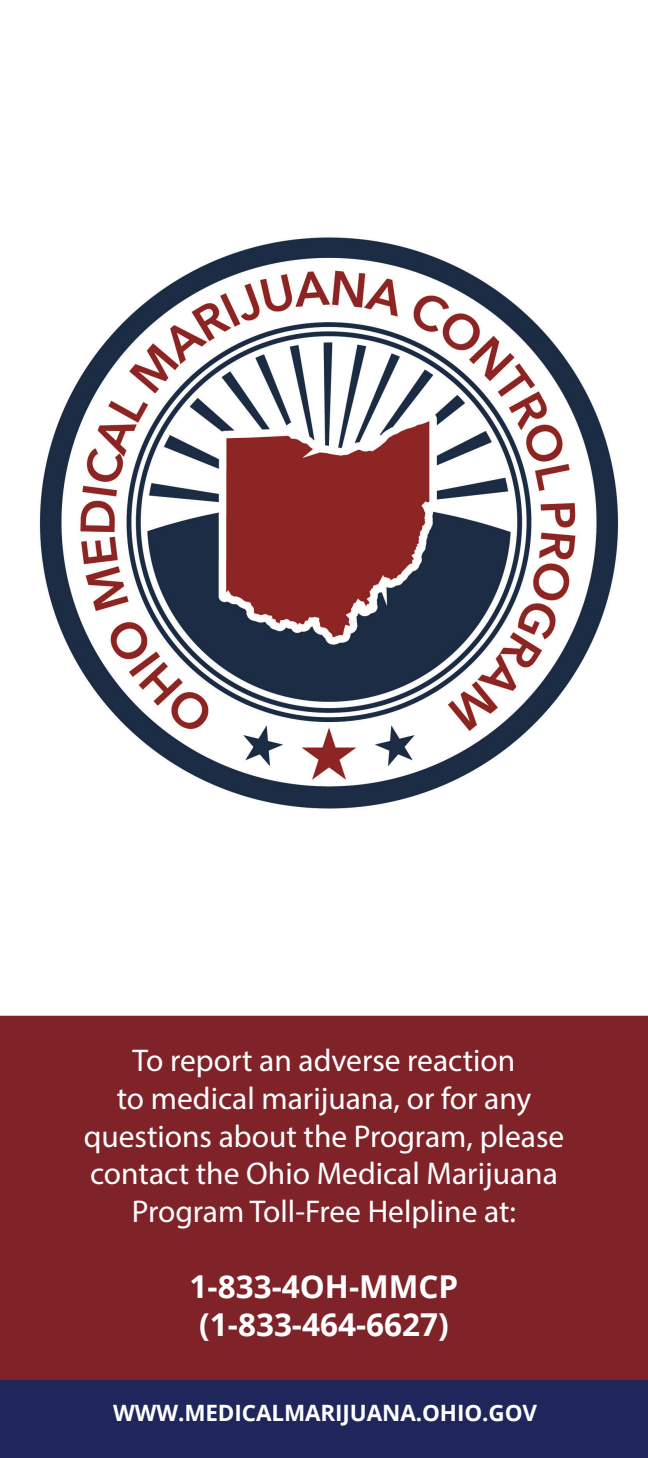
<style>
.page{position:relative;width:648px;height:1458px;background:#fff}
.page>*{position:absolute;margin:0;border:0;box-sizing:border-box;transform-origin:0 0}
.t1{font:31.5px/37.8px "Myriad Pro";color:#fff;text-align:center}
.t2{font:700 31.5px "Open Sans";color:#fff}
.t3{font:700 22.5px "Open Sans";letter-spacing:-.005em;color:#fff}
</style>
<div class="page">
<div style="left:0;top:1380px;width:648px;height:78px;background:#1f265c"></div>
<div style="left:111px;top:1402px;width:428px;height:26px;background:#1f265c"></div>
<div style="left:110px;top:1401px;width:430px;height:28px;border:2px solid #1f265c"></div>
<div style="left:0;top:1016px;width:648px;height:364px;background:#802328"></div>
<img style="left:39px;top:237px;width:580px;height:572px">
<p class="t1" style="left:84px;top:1041px;width:482px">To report an adverse reaction<br>to medical marijuana, or for any questions about the Program, please contact the Ohio Medical Marijuana Program Toll-Free Helpline at:</p>
<p class="t2" style="left:190px;top:1264px;width:270px">1-833-4OH-MMCP</p>
<p class="t2" style="left:199px;top:1302px;width:251px">(1-833-464-6627)</p>
<p class="t3" style="left:113px;top:1397px;width:425px">WWW.MEDICALMARIJUANA.OHIO.GOV</p>
</div>
